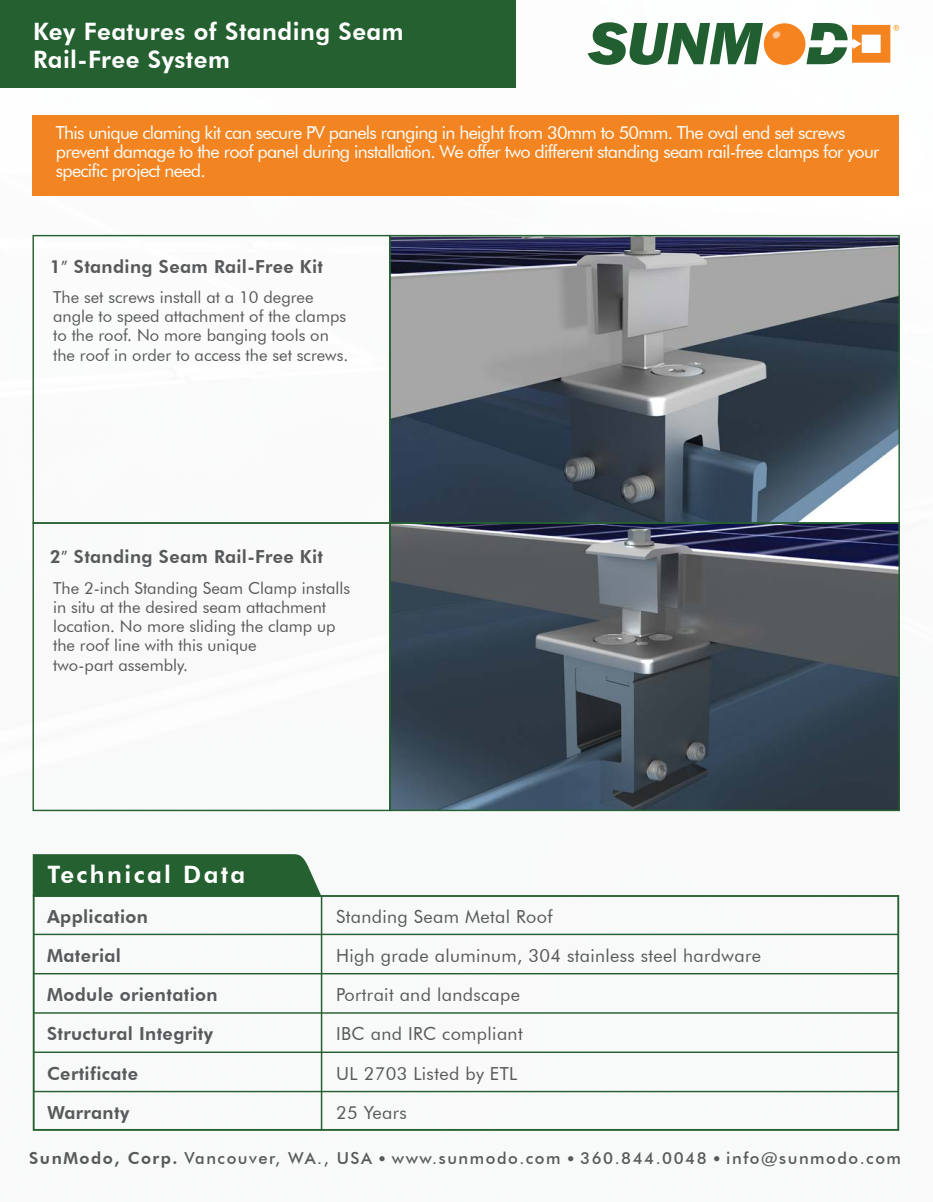
<style>
.page{position:relative;width:933px;height:1202px;background:#fff}
.page>*{position:absolute;margin:0;border:0;box-sizing:border-box;transform-origin:0 0}
.t1{font:800 24px/28.2px "Futura BT";letter-spacing:.02em;color:#fff}
.t2{font:800 24px "Futura BT";letter-spacing:.1em;color:#fff}
.t3{font:18px/19.2px "Futura BT";letter-spacing:-.04em;color:#fff}
.t4{font:800 18px "Futura BT";letter-spacing:.02em;color:#58595b}
.t5{font:18px "Futura BT";letter-spacing:.02em;color:#58595b}
.t6{font:16.5px/19.2px "Futura BT";color:#58595b}
.t7{font:500 16.5px "Futura BT";letter-spacing:.09em;color:#58595b}
.s1{font-family:"Myriad Pro";font-weight:400}
.s2{font-weight:800}
</style>
<div class="page">
<img style="left:32px;top:2px;width:868px;height:1129px">
<div style="left:0;top:0;width:515px;height:88px;background:#256030"></div>
<div style="left:33px;top:854px;width:288px;height:41px;background:#256030"></div>
<img style="left:391px;top:237px;width:506px;height:572px">
<svg style="left:33px;top:895px;width:865px;height:235px"></svg>
<hr style="left:320px;top:896px;width:2px;height:234px;background:#256030">
<hr style="left:33px;top:933px;width:864px;height:2px;background:#256030">
<hr style="left:33px;top:973px;width:864px;height:1px;background:#256030">
<hr style="left:33px;top:1012px;width:864px;height:1px;background:#256030">
<hr style="left:33px;top:1051px;width:864px;height:2px;background:#256030">
<hr style="left:33px;top:1090px;width:864px;height:2px;background:#256030">
<div style="left:33px;top:115px;width:865px;height:80px;background:#f28521"></div>
<svg style="left:587px;top:22px;width:131px;height:43px"></svg>
<img style="left:718px;top:2px;width:115px;height:90px">
<svg style="left:806px;top:23px;width:92px;height:41px"></svg>
<div style="left:32px;top:522px;width:358px;height:289px;border:1px solid #256030"></div>
<div style="left:389px;top:522px;width:510px;height:289px;border:1px solid #256030"></div>
<h1 class="t1" style="left:33px;top:17px;width:372px">Key Features of Standing Seam<br>Rail-Free System</h1>
<p class="t3" style="left:56px;top:123px;width:824px">This unique claming kit can secure PV panels ranging in height from 30mm to 50mm. The oval end set screws prevent damage to the roof panel during installation. We offer two different standing seam rail-free clamps for your specific project need.</p>
<p class="t4" style="left:50px;top:255px;width:274px">1<span class="s1">”</span> Standing Seam Rail-Free Kit</p>
<p class="t6" style="left:53px;top:287px;width:296px">The set screws install at a 10 degree angle to speed attachment of the clamps to the roof. No more banging tools on the roof in order to access the set screws.</p>
<p class="t4" style="left:50px;top:546px;width:274px">2<span class="s1">”</span> Standing Seam Rail-Free Kit</p>
<p class="t6" style="left:53px;top:578px;width:298px">The 2-inch Standing Seam Clamp installs in situ at the desired seam attachment location. No more sliding the clamp up the roof line with this unique<br>two-part assembly.</p>
<h1 class="t2" style="left:47px;top:859px;width:199px">Technical Data</h1>
<p class="t4" style="left:47px;top:905px;width:102px">Application</p>
<p class="t5" style="left:336px;top:905px;width:218px">Standing Seam Metal Roof</p>
<p class="t4" style="left:47px;top:944px;width:75px">Material</p>
<p class="t5" style="left:336px;top:944px;width:426px">High grade aluminum, 304 stainless steel hardware</p>
<p class="t4" style="left:47px;top:983px;width:172px">Module orientation</p>
<p class="t5" style="left:336px;top:983px;width:185px">Portrait and landscape</p>
<p class="t4" style="left:47px;top:1023px;width:167px">Structural Integrity</p>
<p class="t5" style="left:336px;top:1023px;width:188px">IBC and IRC compliant</p>
<p class="t4" style="left:47px;top:1062px;width:93px">Certificate</p>
<p class="t5" style="left:336px;top:1062px;width:183px">UL 2703 Listed by ETL</p>
<p class="t4" style="left:47px;top:1101px;width:84px">Warranty</p>
<p class="t5" style="left:336px;top:1101px;width:72px">25 Years</p>
<p class="t7" style="left:29px;top:1147px;width:872px"><span class="s2">SunModo, Corp.</span> Vancouver, WA., USA ● www.sunmodo.com ● 360.844.0048 ● info@sunmodo.com</p>
</div>
